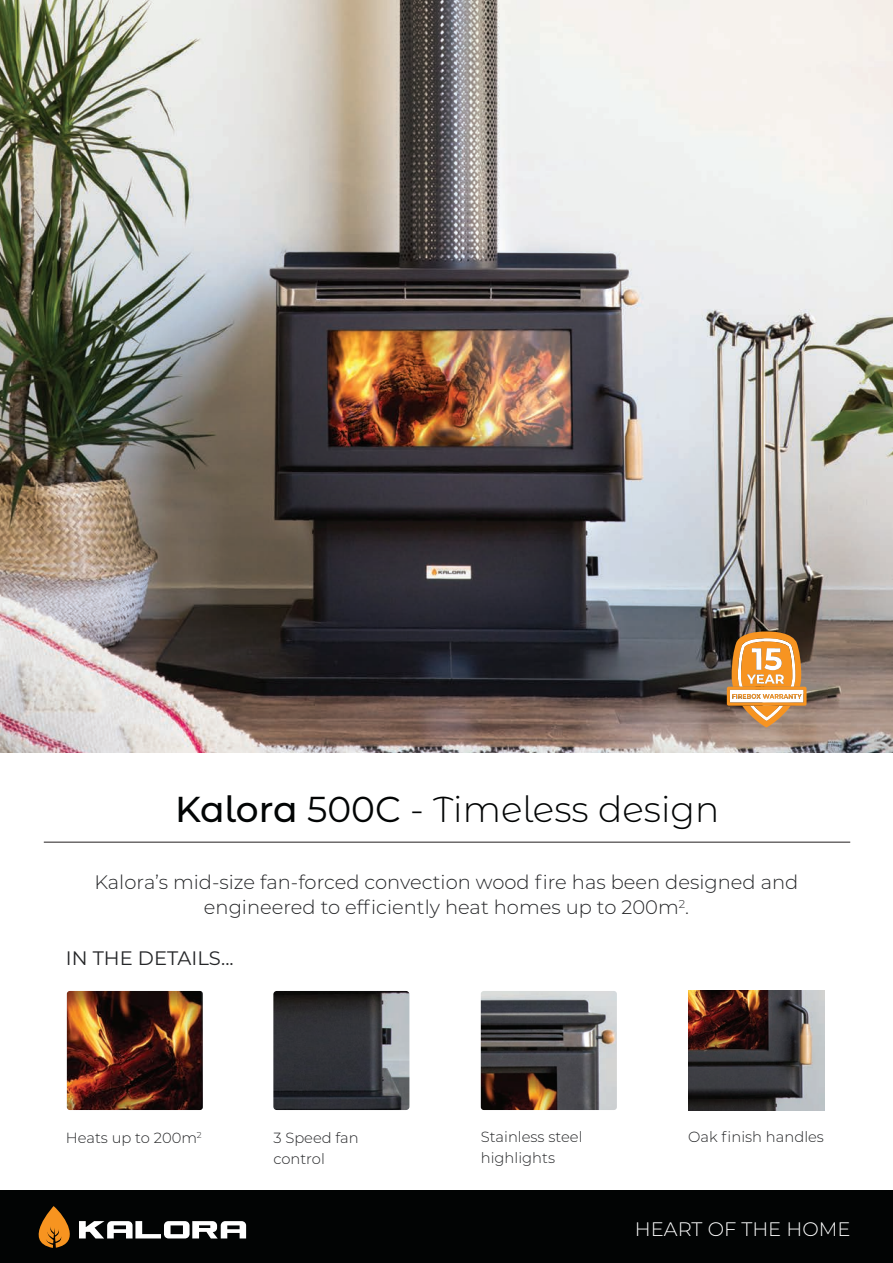
<style>
.page{position:relative;width:893px;height:1263px;background:#fff}
.page>*{position:absolute;margin:0;border:0;box-sizing:border-box;transform-origin:0 0}
.t1{font:300 36px "Montserrat Alternates";color:#020404}
.t2{font:300 19.5px/24.8px "Montserrat";color:#252628;text-align:center}
.t3{font:19.5px "Montserrat";color:#252628}
.t4{font:300 19.5px "Montserrat";color:#fff}
.t5{font:300 14.7px/21px "Montserrat";color:#252628}
.s1{font-weight:500}
.s2{font-weight:400}
</style>
<div class="page">
<img style="left:0;top:0;width:893px;height:753px">
<hr style="left:44px;top:842px;width:806px;height:1px;background:#231f20">
<img style="left:273px;top:991px;width:136px;height:119px">
<img style="left:481px;top:991px;width:136px;height:119px">
<img style="left:67px;top:991px;width:136px;height:119px">
<img style="left:688px;top:991px;width:136px;height:119px">
<div style="left:0;top:1191px;width:893px;height:72px;background:#020404"></div>
<svg style="left:39px;top:1206px;width:207px;height:42px"></svg>
<svg style="left:727px;top:631px;width:79px;height:96px"></svg>
<p class="t1" style="left:175px;top:784px;width:546px"><span class="s1">Kalora</span> <span class="s2">500C</span> - Timeless design</p>
<p class="t2" style="left:95px;top:869px;width:705px">Kalora’s mid-size fan-forced convection wood fire has been designed and engineered to efficiently heat homes up to 200m<sup>2</sup>.</p>
<p class="t3" style="left:66px;top:945px;width:169px">IN THE DETAILS...</p>
<p class="t5" style="left:66px;top:1126px;width:137px">Heats up to 200m<sup>2</sup></p>
<p class="t5" style="left:273px;top:1126px;width:87px">3 Speed fan control</p>
<p class="t5" style="left:481px;top:1126px;width:103px">Stainless steel highlights</p>
<p class="t5" style="left:688px;top:1126px;width:137px">Oak finish handles</p>
<p class="t4" style="left:635px;top:1216px;width:217px">HEART OF THE HOME</p>
</div>
